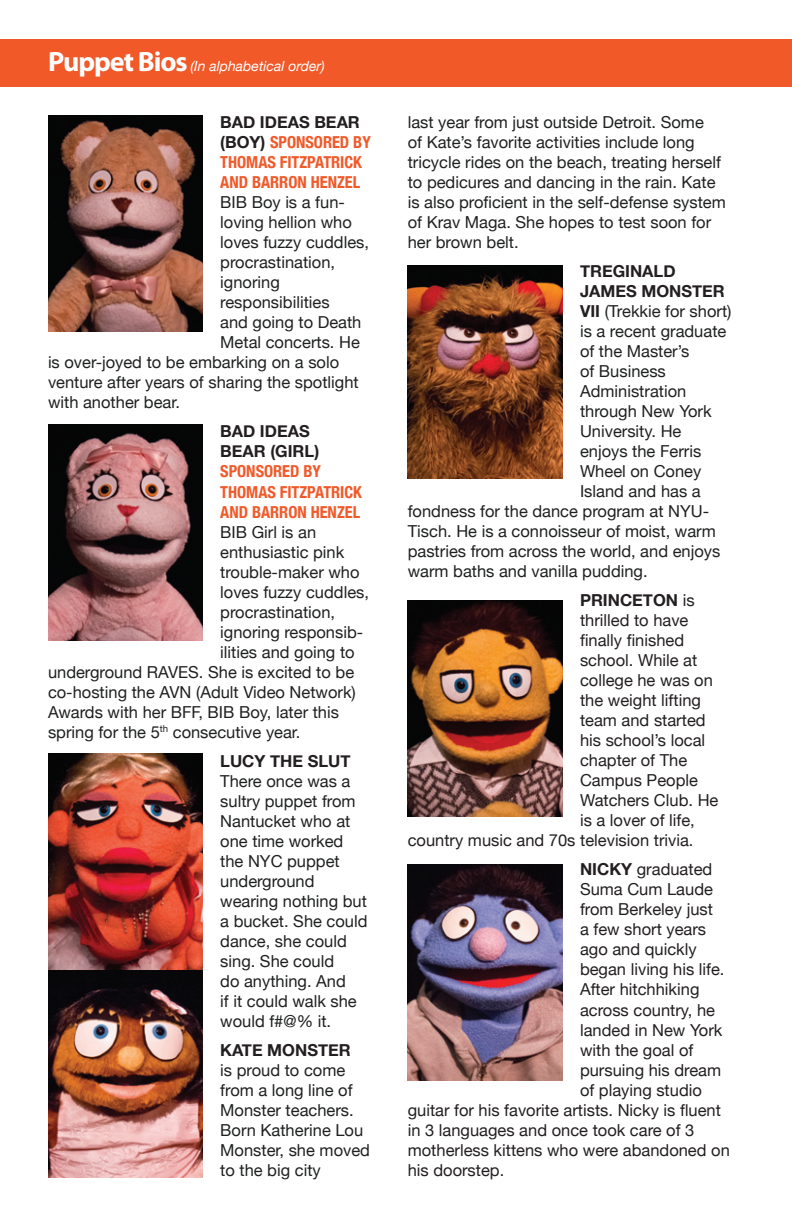
<style>
.page{position:relative;width:792px;height:1224px;background:#fff}
.page>*{position:absolute;margin:0;border:0;box-sizing:border-box;transform-origin:0 0}
.t1{font:16.4px/20px "Helvetica Neue";color:#1f2020}
.t2{font:16.4px "Helvetica Neue";color:#231f20}
.t3{font:700 condensed 16.4px/20px "Helvetica Neue";color:#f15929}
.t4{font:700 16.4px/20px "Helvetica Neue";color:#231f20}
.t5{font:italic 14px "Helvetica Neue";color:#fff}
.s1{font-family:"Myriad Pro";font-weight:700;font-style:normal;font-size:28px}
.s2{font-stretch:normal;color:#231f20}
.s3{font-weight:700;color:#231f20}
.s4{font-weight:400}
.s5{font-weight:700}
</style>
<div class="page">
<div style="left:0;top:39px;width:792px;height:48px;background:#f15929"></div>
<img style="left:48px;top:970px;width:154px;height:208px">
<img style="left:408px;top:865px;width:154px;height:216px">
<img style="left:408px;top:265px;width:154px;height:214px">
<img style="left:48px;top:754px;width:154px;height:216px">
<img style="left:48px;top:116px;width:154px;height:216px">
<img style="left:48px;top:424px;width:154px;height:216px">
<img style="left:408px;top:601px;width:154px;height:216px">
<p class="t5" style="left:48px;top:56px;width:278px"><span class="s1">Puppet Bios</span> (In alphabetical order)</p>
<p class="t3" style="left:220px;top:111px;width:152px"><span class="s2">BAD IDEAS BEAR (BOY)</span> SPONSORED BY<br>THOMAS FITZPATRICK<br>AND BARRON</p>
<p class="t3" style="left:311px;top:171px;width:51px">HENZEL</p>
<p class="t1" style="left:220px;top:193px;width:126px">BIB Boy is a fun-</p>
<p class="t1" style="left:220px;top:213px;width:133px">loving hellion who</p>
<p class="t1" style="left:220px;top:233px;width:150px">loves fuzzy cuddles,</p>
<p class="t1" style="left:220px;top:253px;width:116px">procrastination,</p>
<p class="t1" style="left:220px;top:273px;width:61px">ignoring</p>
<p class="t1" style="left:220px;top:293px;width:111px">responsibilities</p>
<p class="t1" style="left:220px;top:314px;width:143px">and going to Death</p>
<p class="t1" style="left:220px;top:334px;width:141px">Metal concerts. He</p>
<p class="t1" style="left:48px;top:354px;width:293px">is over-joyed to be embarking on a solo</p>
<p class="t1" style="left:48px;top:374px;width:312px">venture after years of sharing the spotlight</p>
<p class="t1" style="left:48px;top:394px;width:134px">with another bear.</p>
<p class="t4" style="left:220px;top:422px;width:100px">BAD IDEAS<br>BEAR (GIRL)</p>
<p class="t3" style="left:220px;top:461px;width:143px">SPONSORED BY<br>THOMAS FITZPATRICK<br>AND BARRON</p>
<p class="t3" style="left:311px;top:501px;width:51px">HENZEL</p>
<p class="t1" style="left:220px;top:523px;width:97px">BIB Girl is an</p>
<p class="t1" style="left:220px;top:543px;width:126px">enthusiastic pink</p>
<p class="t1" style="left:220px;top:563px;width:141px">trouble-maker who</p>
<p class="t1" style="left:220px;top:583px;width:150px">loves fuzzy cuddles,</p>
<p class="t1" style="left:220px;top:603px;width:116px">procrastination,</p>
<p class="t1" style="left:220px;top:623px;width:145px">ignoring responsib-</p>
<p class="t1" style="left:220px;top:643px;width:136px">ilities and going to</p>
<p class="t1" style="left:48px;top:663px;width:308px">underground RAVES. She is excited to be</p>
<p class="t1" style="left:48px;top:683px;width:309px">co-hosting the AVN (Adult Video Network)</p>
<p class="t1" style="left:48px;top:703px;width:293px">Awards with her BFF, BIB Boy, later this</p>
<p class="t1" style="left:48px;top:723px;width:254px">spring for the 5<sup>th</sup> consecutive year.</p>
<p class="t4" style="left:220px;top:751px;width:127px">LUCY THE SLUT</p>
<p class="t1" style="left:220px;top:772px;width:149px">There once was a sultry puppet from<br>Nantucket who at one time worked the NYC puppet underground wearing nothing but a bucket. She could dance, she could sing. She could<br>do anything. And<br>if it could walk she would f#@% it.</p>
<p class="t4" style="left:220px;top:1040px;width:132px">KATE MONSTER</p>
<p class="t1" style="left:220px;top:1061px;width:151px">is proud to come from a long line of<br>Monster teachers.<br>Born Katherine Lou<br>Monster, she moved to the big city</p>
<p class="t1" style="left:408px;top:113px;width:320px">last year from just outside Detroit. Some<br>of Kate’s favorite activities include long tricycle rides on the beach, treating herself to pedicures and dancing in the rain. Kate is also proficient in the self-defense system of Krav Maga. She hopes to test soon for her brown belt.</p>
<p class="t4" style="left:580px;top:262px;width:97px">TREGINALD</p>
<p class="t4" style="left:580px;top:282px;width:134px">JAMES MONSTER</p>
<p class="t1" style="left:580px;top:302px;width:153px"><span class="s3">VII</span> (Trekkie for short)</p>
<p class="t1" style="left:580px;top:322px;width:148px">is a recent graduate</p>
<p class="t1" style="left:580px;top:342px;width:111px">of the Master’s</p>
<p class="t1" style="left:580px;top:362px;width:87px">of Business</p>
<p class="t1" style="left:580px;top:382px;width:108px">Administration</p>
<p class="t1" style="left:580px;top:402px;width:133px">through New York</p>
<p class="t1" style="left:580px;top:422px;width:103px">University. He</p>
<p class="t1" style="left:580px;top:442px;width:123px">enjoys the Ferris</p>
<p class="t1" style="left:580px;top:462px;width:123px">Wheel on Coney</p>
<p class="t1" style="left:580px;top:482px;width:122px">Island and has a</p>
<p class="t1" style="left:408px;top:502px;width:303px">fondness for the dance program at NYU-</p>
<p class="t1" style="left:408px;top:522px;width:310px">Tisch. He is a connoisseur of moist, warm</p>
<p class="t1" style="left:408px;top:542px;width:314px">pastries from across the world, and enjoys</p>
<p class="t1" style="left:408px;top:562px;width:241px">warm baths and vanilla pudding.</p>
<p class="t4" style="left:580px;top:591px;width:116px">PRINCETON <span class="s4">is</span></p>
<p class="t2" style="left:580px;top:609px;width:110px">thrilled to have</p>
<p class="t2" style="left:580px;top:629px;width:106px">finally finished</p>
<p class="t2" style="left:580px;top:649px;width:119px">school. While at</p>
<p class="t2" style="left:580px;top:669px;width:134px">college he was on</p>
<p class="t2" style="left:580px;top:689px;width:122px">the weight lifting</p>
<p class="t2" style="left:580px;top:709px;width:127px">team and started</p>
<p class="t2" style="left:580px;top:729px;width:127px">his school’s local</p>
<p class="t2" style="left:580px;top:749px;width:109px">chapter of The</p>
<p class="t2" style="left:580px;top:769px;width:119px">Campus People</p>
<p class="t2" style="left:580px;top:789px;width:140px">Watchers Club. He</p>
<p class="t2" style="left:580px;top:809px;width:116px">is a lover of life,</p>
<p class="t2" style="left:408px;top:829px;width:287px">country music and 70s television trivia.</p>
<p class="t4" style="left:580px;top:860px;width:12px">NICK</p>
<p class="t2" style="left:621px;top:858px;width:93px"><span class="s5">Y</span> graduated</p>
<p class="t2" style="left:580px;top:878px;width:134px">Suma Cum Laude</p>
<p class="t2" style="left:580px;top:898px;width:134px">from Berkeley just</p>
<p class="t2" style="left:580px;top:918px;width:128px">a few short years</p>
<p class="t2" style="left:580px;top:938px;width:118px">ago and quickly</p>
<p class="t2" style="left:580px;top:958px;width:146px">began living his life.</p>
<p class="t2" style="left:580px;top:978px;width:121px">After hitchhiking</p>
<p class="t2" style="left:580px;top:998px;width:137px">across country, he</p>
<p class="t2" style="left:580px;top:1018px;width:144px">landed in New York</p>
<p class="t2" style="left:580px;top:1038px;width:115px">with the goal of</p>
<p class="t2" style="left:580px;top:1058px;width:143px">pursuing his dream</p>
<p class="t2" style="left:580px;top:1078px;width:123px">of playing studio</p>
<p class="t2" style="left:408px;top:1098px;width:315px">guitar for his favorite artists. Nicky is fluent</p>
<p class="t2" style="left:408px;top:1118px;width:288px">in 3 languages and once took care of 3</p>
<p class="t2" style="left:408px;top:1138px;width:324px">motherless kittens who were abandoned on</p>
<p class="t2" style="left:408px;top:1158px;width:98px">his doorstep.</p>
</div>
